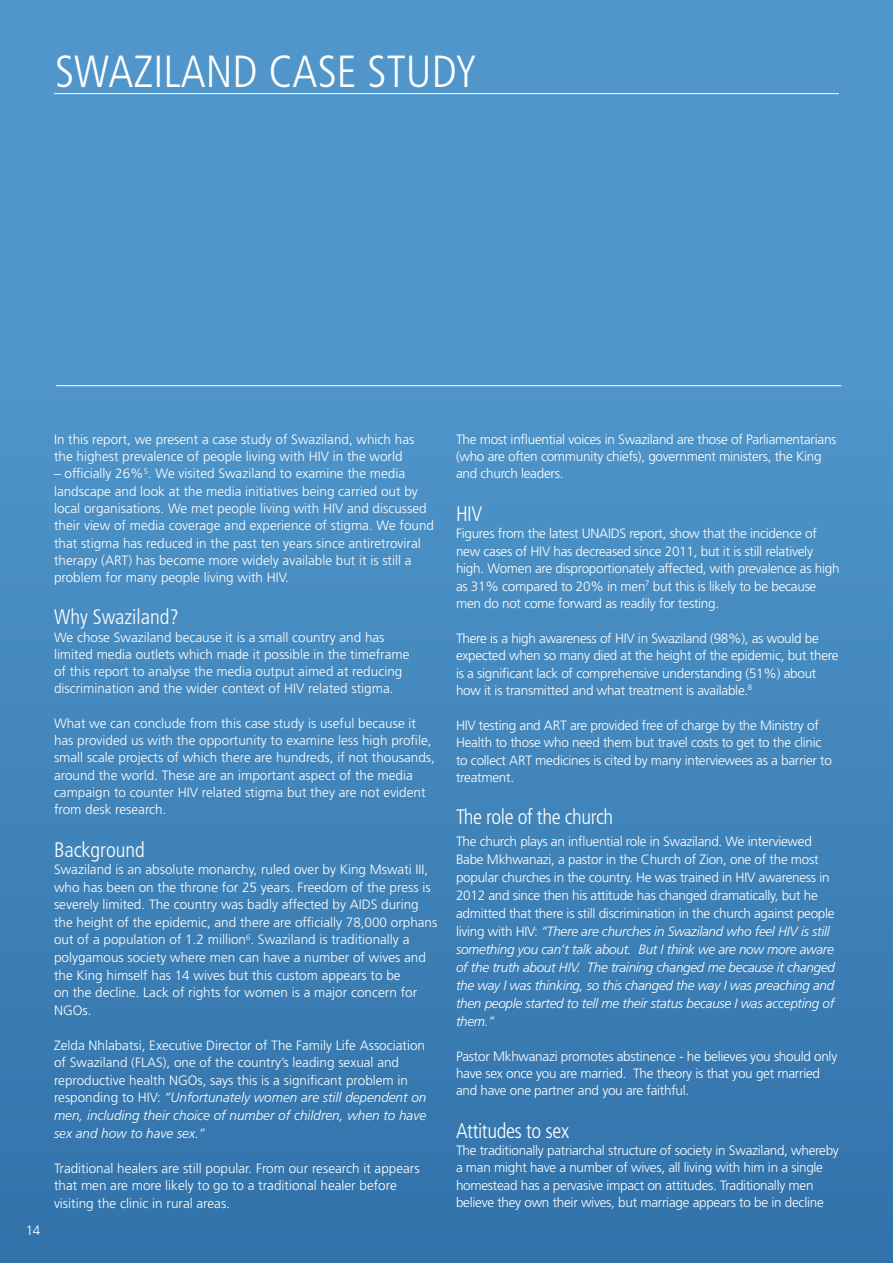
<style>
.page{position:relative;width:893px;height:1263px;background:#5096ca}
.page>*{position:absolute;margin:0;border:0;box-sizing:border-box;transform-origin:0 0}
.t1{font:300 condensed 45px "Frutiger LT Std";color:#fff}
.t2{font:300 condensed 21px "Frutiger LT Std";letter-spacing:-.02em;color:#fff}
.t3{font:300 condensed 21px "Frutiger LT Std";color:#fff}
.t4{font:300 13.5px/17.2px "Frutiger LT Std";color:#fff}
.t5{font:300 13.5px/17.4px "Frutiger LT Std";letter-spacing:-.02em;color:#fff}
.s1{font-style:italic}
</style>
<div class="page">
<div style="left:0;top:386px;width:893px;height:877px;background:linear-gradient(to bottom,#4f95c9,#3172a9)"></div>
<hr style="left:54px;top:93px;width:785px;height:1px;background:#fff">
<hr style="left:56px;top:385px;width:785px;height:1px;background:#fff">
<h1 class="t1" style="left:55px;top:46px;width:424px">SWAZILAND CASE STUDY</h1>
<p class="t4" style="left:26px;top:1222px;width:16px">14</p>
<p class="t4" style="left:54px;top:431px;width:362px">In this report, we present a case study of Swaziland, which has the highest prevalence of people living with HIV in the world</p>
<p class="t4" style="left:54px;top:465px;width:382px">– officially 26%<sup>5</sup>. We visited Swaziland to examine the media landscape and look at the media initiatives being carried out by local organisations. We met people living with HIV and discussed their view of media coverage and experience of stigma. We found that stigma has reduced in the past ten years since antiretroviral therapy (ART) has become more widely available but it is still a problem for many people living with HIV.</p>
<h2 class="t3" style="left:54px;top:605px;width:126px">Why Swaziland?</h2>
<p class="t4" style="left:54px;top:629px;width:357px">We chose Swaziland because it is a small country and has limited media outlets which made it possible in the timeframe of this report to analyse the media output aimed at reducing discrimination and the wider context of HIV related stigma.</p>
<p class="t4" style="left:54px;top:715px;width:382px">What we can conclude from this case study is useful because it has provided us with the opportunity to examine less high profile, small scale projects of which there are hundreds, if not thousands, around the world. These are an important aspect of the media campaign to counter HIV related stigma but they are not evident from desk research.</p>
<h2 class="t3" style="left:54px;top:837px;width:93px">Background</h2>
<p class="t4" style="left:54px;top:861px;width:385px">Swaziland is an absolute monarchy, ruled over by King Mswati III, who has been on the throne for 25 years. Freedom of the press is severely limited. The country was badly affected by AIDS during the height of the epidemic, and there are officially 78,000 orphans out of a population of 1.2 million<sup>6</sup>. Swaziland is traditionally a polygamous society where men can have a number of wives and the King himself has 14 wives but this custom appears to be<br>on the decline. Lack of rights for women is a major concern for NGOs.</p>
<p class="t4" style="left:54px;top:1036px;width:374px">Zelda Nhlabatsi, Executive Director of The Family Life Association of Swaziland (FLAS), one of the country’s leading sexual and reproductive health NGOs, says this is a significant problem in responding to HIV: <span class="s1">“Unfortunately women are still dependent on men, including their choice of number of children, when to have sex and how to have sex.”</span></p>
<p class="t4" style="left:54px;top:1159px;width:367px">Traditional healers are still popular. From our research it appears that men are more likely to go to a traditional healer before visiting the clinic in rural areas.</p>
<p class="t5" style="left:456px;top:431px;width:382px">The most influential voices in Swaziland are those of Parliamentarians (who are often community chiefs), government ministers, the King and church leaders.</p>
<h2 class="t2" style="left:456px;top:502px;width:28px">HIV</h2>
<p class="t5" style="left:456px;top:525px;width:385px">Figures from the latest UNAIDS report, show that the incidence of new cases of HIV has decreased since 2011, but it is still relatively high. Women are disproportionately affected, with prevalence as high as 31% compared to 20% in men<sup>7</sup> but this is likely to be because men do not come forward as readily for testing.</p>
<p class="t5" style="left:456px;top:630px;width:384px">There is a high awareness of HIV in Swaziland (98%), as would be expected when so many died at the height of the epidemic, but there is a significant lack of comprehensive understanding (51%) about how it is transmitted and what treatment is available.<sup>8</sup></p>
<p class="t5" style="left:456px;top:717px;width:377px">HIV testing and ART are provided free of charge by the Ministry of Health to those who need them but travel costs to get to the clinic to collect ART medicines is cited by many interviewees as a barrier to treatment.</p>
<h2 class="t2" style="left:456px;top:805px;width:159px">The role of the church</h2>
<p class="t5" style="left:456px;top:833px;width:381px;line-height:18px">The church plays an influential role in Swaziland. We interviewed Babe Mkhwanazi, a pastor in the Church of Zion, one of the most popular churches in the country. He was trained in HIV awareness in 2012 and since then his attitude has changed dramatically, but he admitted that there is still discrimination in the church against people living with HIV: <span class="s1">“There are churches in Swaziland who feel HIV is still something you can’t talk about. But I think we are now more aware of the truth about HIV. The training changed me because it changed the way I was thinking, so this changed the way I was preaching and then people started to tell me their status because I was accepting of them.”</span></p>
<p class="t5" style="left:456px;top:1047px;width:383px">Pastor Mkhwanazi promotes abstinence - he believes you should only have sex once you are married. The theory is that you get married and have one partner and you are faithful.</p>
<h2 class="t2" style="left:456px;top:1118px;width:115px">Attitudes to sex</h2>
<p class="t5" style="left:456px;top:1142px;width:384px">The traditionally patriarchal structure of society in Swaziland, whereby a man might have a number of wives, all living with him in a single homestead has a pervasive impact on attitudes. Traditionally men believe they own their wives, but marriage appears to be in decline</p>
</div>
